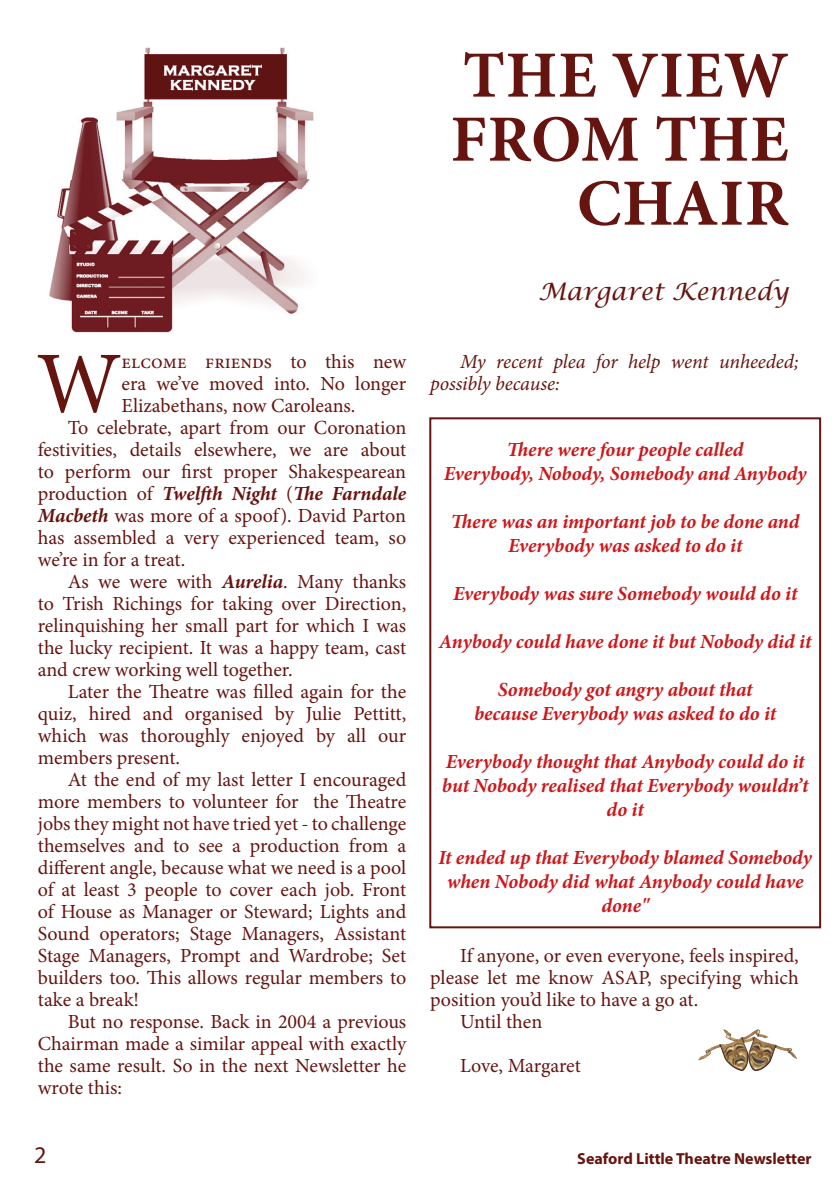
<style>
.page{position:relative;width:840px;height:1191px;background:#fff}
.page>*{position:absolute;margin:0;border:0;box-sizing:border-box;transform-origin:0 0}
.Leader_no_indent{font:87.6px "Minion Pro";color:#66140f}
.t1{font:700 66px/64px "Minion Pro";letter-spacing:.01em;color:#66140f;text-align:right}
.t2{font:italic 24px "Lucida Calligraphy";color:#66140f}
.t3{font:24px "Myriad Pro";color:#66140f}
.Leader{font:20px/22px "Minion Pro";letter-spacing:-.005em;color:#66140f;text-align:justify}
.Leader-2{font:italic 700 20px/24px "Minion Pro";letter-spacing:-.005em;color:#cd171a;text-align:center}
.Leader_no_indent-2{font:20px/22px "Minion Pro";color:#66140f;text-align:justify}
.Leader-3{font:italic 20px/22px "Minion Pro";letter-spacing:-.005em;color:#66140f}
.t4{font:700 16px "Myriad Pro";color:#66140f}
.s1{font-weight:700;font-style:italic}
</style>
<div class="page">
<img style="left:49px;top:47px;width:265px;height:286px">
<img style="left:698px;top:1029px;width:99px;height:42px">
<div style="left:429px;top:417px;width:391px;height:511px;border:2px solid #66140f"></div>
<h2 class="t1" style="left:450px;top:43px;width:339px">THE VIEW<br>FROM THE<br>CHAIR</h2>
<p class="Leader_no_indent" style="left:36px;top:325px;width:87px">W</p>
<p class="Leader_no_indent-2" style="left:122px;top:351px;width:286px">elcome friends to this new era we’ve moved into. No longer Elizabethans, now Caroleans.</p>
<p class="Leader" style="left:38px;top:417px;width:370px;text-indent:30px">To celebrate, apart from our Coronation festivities, details elsewhere, we are about to perform our first proper Shakespearean production of <span class="s1">Twelfth Night</span> (<span class="s1">The Farndale Macbeth</span> was more of a spoof). David Parton has assembled a very experienced team, so we’re in for a treat.</p>
<p class="Leader" style="left:38px;top:571px;width:370px;text-indent:30px">As we were with <span class="s1">Aurelia</span>. Many thanks to Trish Richings for taking over Direction, relinquishing her small part for which I was the lucky recipient. It was a happy team, cast and crew working well together.</p>
<p class="Leader" style="left:38px;top:681px;width:370px;text-indent:30px">Later the Theatre was filled again for the quiz, hired and organised by Julie Pettitt, which was thoroughly enjoyed by all our members present.</p>
<p class="Leader" style="left:38px;top:769px;width:370px;text-indent:30px">At the end of my last letter I encouraged more members to volunteer for the Theatre jobs they might not have tried yet - to challenge themselves and to see a production from a different angle, because what we need is a pool of at least 3 people to cover each job. Front of House as Manager or Steward; Lights and Sound operators; Stage Managers, Assistant Stage Managers, Prompt and Wardrobe; Set builders too. This allows regular members to take a break!</p>
<p class="Leader" style="left:38px;top:1011px;width:370px;text-indent:30px">But no response. Back in 2004 a previous Chairman made a similar appeal with exactly the same result. So in the next Newsletter he wrote this:</p>
<p class="t2" style="left:538px;top:277px;width:252px">Margaret Kennedy</p>
<p class="Leader-3" style="left:430px;top:350px;width:370px;text-indent:30px">My recent plea for help went unheeded; possibly because:</p>
<p class="Leader-2" style="left:506px;top:437px;width:238px">There were four people called</p>
<p class="Leader-2" style="left:443px;top:461px;width:364px">Everybody, Nobody, Somebody and Anybody</p>
<p class="Leader-2" style="left:450px;top:509px;width:350px">There was an important job to be done and</p>
<p class="Leader-2" style="left:507px;top:533px;width:236px">Everybody was asked to do it</p>
<p class="Leader-2" style="left:453px;top:581px;width:346px">Everybody was sure Somebody would do it</p>
<p class="Leader-2" style="left:438px;top:629px;width:374px">Anybody could have done it but Nobody did it</p>
<p class="Leader-2" style="left:497px;top:677px;width:256px">Somebody got angry about that</p>
<p class="Leader-2" style="left:474px;top:701px;width:303px">because Everybody was asked to do it</p>
<p class="Leader-2" style="left:445px;top:749px;width:360px">Everybody thought that Anybody could do it</p>
<p class="Leader-2" style="left:441px;top:773px;width:368px">but Nobody realised that Everybody wouldn’t do it</p>
<p class="Leader-2" style="left:438px;top:845px;width:375px">It ended up that Everybody blamed Somebody</p>
<p class="Leader-2" style="left:446px;top:869px;width:358px">when Nobody did what Anybody could have done"</p>
<p class="Leader" style="left:430px;top:945px;width:370px;text-indent:30px">If anyone, or even everyone, feels inspired, please let me know ASAP, specifying which position you’d like to have a go at.</p>
<p class="Leader" style="left:460px;top:1011px;width:83px">Until then</p>
<p class="Leader" style="left:460px;top:1055px;width:122px">Love, Margaret</p>
<p class="t3" style="left:34px;top:1140px;width:14px">2</p>
<p class="t4" style="left:577px;top:1147px;width:236px">Seaford Little Theatre Newsletter</p>
</div>
